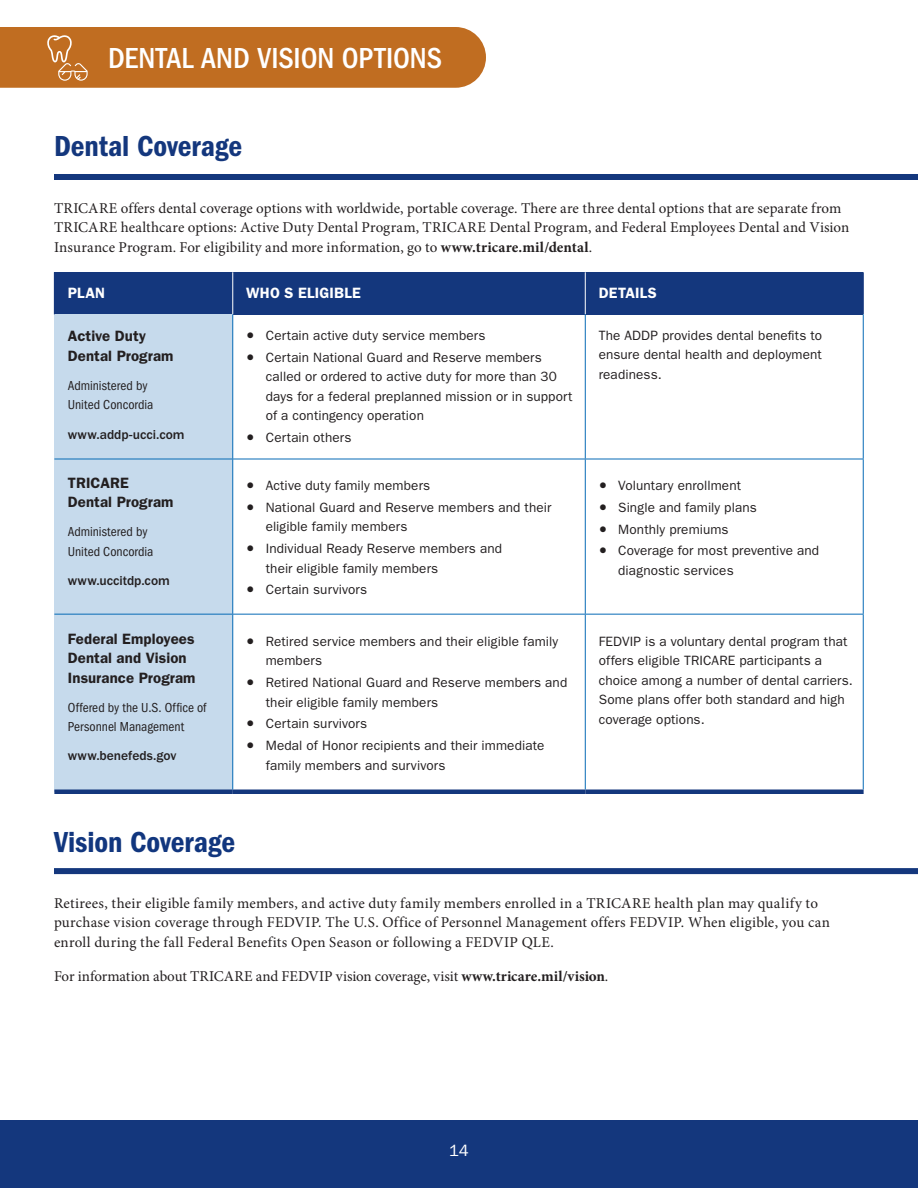
<style>
.page{position:relative;width:918px;height:1188px;background:#fff}
.page>*{position:absolute;margin:0;border:0;box-sizing:border-box;transform-origin:0 0}
.t1{font:500 condensed 30px "ITC Franklin Gothic Std";color:#fff}
.t2{font:30px "ITC Franklin Gothic Std Dm Cd";letter-spacing:-.005em;color:#14377d}
.t3{font:30px "ITC Franklin Gothic Std Dm Cd";letter-spacing:-.005em;color:#11367e}
.t4{font:21.75px/21.8px "Minion Pro";color:#231f20}
.t5{font:16.5px "ITC Franklin Gothic Std";color:#fff}
.t6{font:15px/19.5px "Minion Pro";letter-spacing:.01em;color:#231f20}
.t7{font:600 15px/19.5px "ITC Franklin Gothic Std";letter-spacing:.005em;color:#231f20}
.t8{font:600 15px "ITC Franklin Gothic Std";letter-spacing:.015em;color:#fff}
.t9{font:13.5px/19.5px "ITC Franklin Gothic Std";letter-spacing:.01em;color:#231f20}
.t10{font:condensed 13.5px/19.5px "ITC Franklin Gothic Std";color:#231f20}
.t11{font:500 13.5px "ITC Franklin Gothic Std";color:#231f20}
.s1{font-weight:700}
</style>
<div class="page">
<div style="left:0;top:27px;width:486px;height:61px;background:#c06d21"></div>
<div style="left:54px;top:272px;width:179px;height:42px;background:#14377d"></div>
<div style="left:233px;top:272px;width:352px;height:42px;background:#14377d"></div>
<div style="left:585px;top:272px;width:278px;height:42px;background:#14377d"></div>
<div style="left:54px;top:314px;width:179px;height:145px;background:#c6daec"></div>
<div style="left:54px;top:459px;width:179px;height:155px;background:#c6daec"></div>
<div style="left:54px;top:614px;width:179px;height:178px;background:#c6daec"></div>
<div style="left:54px;top:789px;width:179px;height:5px;background:#14377d"></div>
<div style="left:233px;top:789px;width:352px;height:5px;background:#14377d"></div>
<div style="left:585px;top:789px;width:279px;height:5px;background:#14377d"></div>
<hr style="left:232px;top:272px;width:1px;height:42px;background:#fff">
<hr style="left:232px;top:314px;width:1px;height:145px;background:#076bb6">
<hr style="left:54px;top:459px;width:179px;height:1px;background:#076bb6">
<hr style="left:233px;top:459px;width:352px;height:1px;background:#076bb6">
<hr style="left:232px;top:459px;width:1px;height:155px;background:#076bb6">
<hr style="left:585px;top:459px;width:279px;height:1px;background:#076bb6">
<hr style="left:54px;top:614px;width:179px;height:1px;background:#076bb6">
<hr style="left:233px;top:614px;width:352px;height:1px;background:#076bb6">
<hr style="left:232px;top:615px;width:1px;height:174px;background:#076bb6">
<hr style="left:585px;top:614px;width:279px;height:1px;background:#076bb6">
<hr style="left:585px;top:272px;width:1px;height:42px;background:#fff">
<hr style="left:585px;top:314px;width:1px;height:145px;background:#076bb6">
<hr style="left:585px;top:459px;width:1px;height:155px;background:#076bb6">
<hr style="left:585px;top:615px;width:1px;height:174px;background:#076bb6">
<hr style="left:863px;top:272px;width:1px;height:42px;background:#14377d">
<hr style="left:863px;top:314px;width:1px;height:145px;background:#076bb6">
<hr style="left:863px;top:459px;width:1px;height:155px;background:#076bb6">
<hr style="left:863px;top:615px;width:1px;height:174px;background:#076bb6">
<div style="left:54px;top:868px;width:864px;height:6px;background:#14377d"></div>
<div style="left:54px;top:174px;width:864px;height:6px;background:#14377d"></div>
<div style="left:0;top:1120px;width:918px;height:68px;background:#14377d"></div>
<h2 class="t1" style="left:108px;top:41px;width:336px">DENTAL AND VISION OPTIONS</h2>
<h3 class="t2" style="left:54px;top:128px;width:190px">Dental Coverage</h3>
<p class="t6" style="left:54px;top:198px;width:797px">TRICARE offers dental coverage options with worldwide, portable coverage. There are three dental options that are separate from<br>TRICARE healthcare options: Active Duty Dental Program, TRICARE Dental Program, and Federal Employees Dental and Vision<br>Insurance Program. For eligibility and more information, go to <span class="s1">www.tricare.mil/dental</span>.</p>
<p class="t8" style="left:68px;top:284px;width:39px">PLAN</p>
<p class="t8" style="left:246px;top:284px;width:116px">WHO S ELIGIBLE</p>
<p class="t8" style="left:599px;top:284px;width:60px">DETAILS</p>
<p class="t7" style="left:68px;top:326px;width:107px">Active Duty<br>Dental Program</p>
<p class="t10" style="left:68px;top:376px;width:87px">Administered by<br>United Concordia</p>
<p class="t11" style="left:68px;top:427px;width:118px">www.addp-ucci.com</p>
<p class="t9" style="left:599px;top:326px;width:225px;text-align:justify">The ADDP provides dental benefts to ensure dental health and deployment readiness.</p>
<p class="t9" style="left:266px;top:325px;width:278px;line-height:21.8px">Certain active duty service members<br>Certain National Guard and Reserve members</p>
<p class="t9" style="left:266px;top:367px;width:308px">called or ordered to active duty for more than 30 days for a federal preplanned mission or in support of a contingency operation</p>
<p class="t9" style="left:266px;top:428px;width:87px">Certain others</p>
<p class="t4" style="left:246px;top:322px;width:10px">• •</p>
<p class="t4" style="left:246px;top:424px;width:10px">•</p>
<p class="t7" style="left:68px;top:473px;width:107px">TRICARE<br>Dental Program</p>
<p class="t10" style="left:68px;top:522px;width:87px">Administered by<br>United Concordia</p>
<p class="t11" style="left:68px;top:573px;width:103px">www.uccitdp.com</p>
<p class="t7" style="left:68px;top:629px;width:129px">Federal Employees<br>Dental and Vision<br>Insurance Program</p>
<p class="t10" style="left:68px;top:698px;width:141px">Offered by the U.S. Offce of<br>Personnel Management</p>
<p class="t11" style="left:68px;top:748px;width:110px">www.benefeds.gov</p>
<p class="t4" style="left:246px;top:472px;width:10px">• •</p>
<p class="t4" style="left:246px;top:526px;width:10px;line-height:41.2px">• •</p>
<p class="t9" style="left:266px;top:475px;width:287px;line-height:21.8px">Active duty family members<br>National Guard and Reserve members and their</p>
<p class="t9" style="left:266px;top:516px;width:238px;line-height:21.8px">eligible family members<br>Individual Ready Reserve members and</p>
<p class="t9" style="left:266px;top:557px;width:174px;line-height:21.8px">their eligible family members<br>Certain survivors</p>
<p class="t4" style="left:246px;top:618px;width:10px;line-height:41.2px;text-align:justify">• • •</p>
<p class="t4" style="left:246px;top:732px;width:10px">•</p>
<p class="t9" style="left:266px;top:632px;width:294px">Retired service members and their eligible family members</p>
<p class="t9" style="left:266px;top:673px;width:303px">Retired National Guard and Reserve members and their eligible family members</p>
<p class="t9" style="left:266px;top:713px;width:280px;line-height:21.8px">Certain survivors<br>Medal of Honor recipients and their immediate</p>
<p class="t9" style="left:266px;top:755px;width:181px">family members and survivors</p>
<p class="t4" style="left:599px;top:472px;width:10px;text-align:justify">• • • •</p>
<p class="t9" style="left:618px;top:475px;width:202px;line-height:21.8px">Voluntary enrollment<br>Single and family plans<br>Monthly premiums<br>Coverage for most preventive and</p>
<p class="t9" style="left:618px;top:561px;width:117px">diagnostic services</p>
<p class="t9" style="left:599px;top:632px;width:256px">FEDVIP is a voluntary dental program that offers eligible TRICARE participants a choice among a number of dental carriers.<br>Some plans offer both standard and high coverage options.</p>
<h3 class="t3" style="left:54px;top:825px;width:183px">Vision Coverage</h3>
<p class="t6" style="left:54px;top:893px;width:778px">Retirees, their eligible family members, and active duty family members enrolled in a TRICARE health plan may qualify to purchase vision coverage through FEDVIP. The U.S. Office of Personnel Management offers FEDVIP. When eligible, you can enroll during the fall Federal Benefits Open Season or following a FEDVIP QLE.</p>
<p class="t6" style="left:54px;top:966px;width:556px">For information about TRICARE and FEDVIP vision coverage, visit <span class="s1">www.tricare.mil/vision</span>.</p>
<p class="t5" style="left:449px;top:1141px;width:21px">14</p>
</div>
